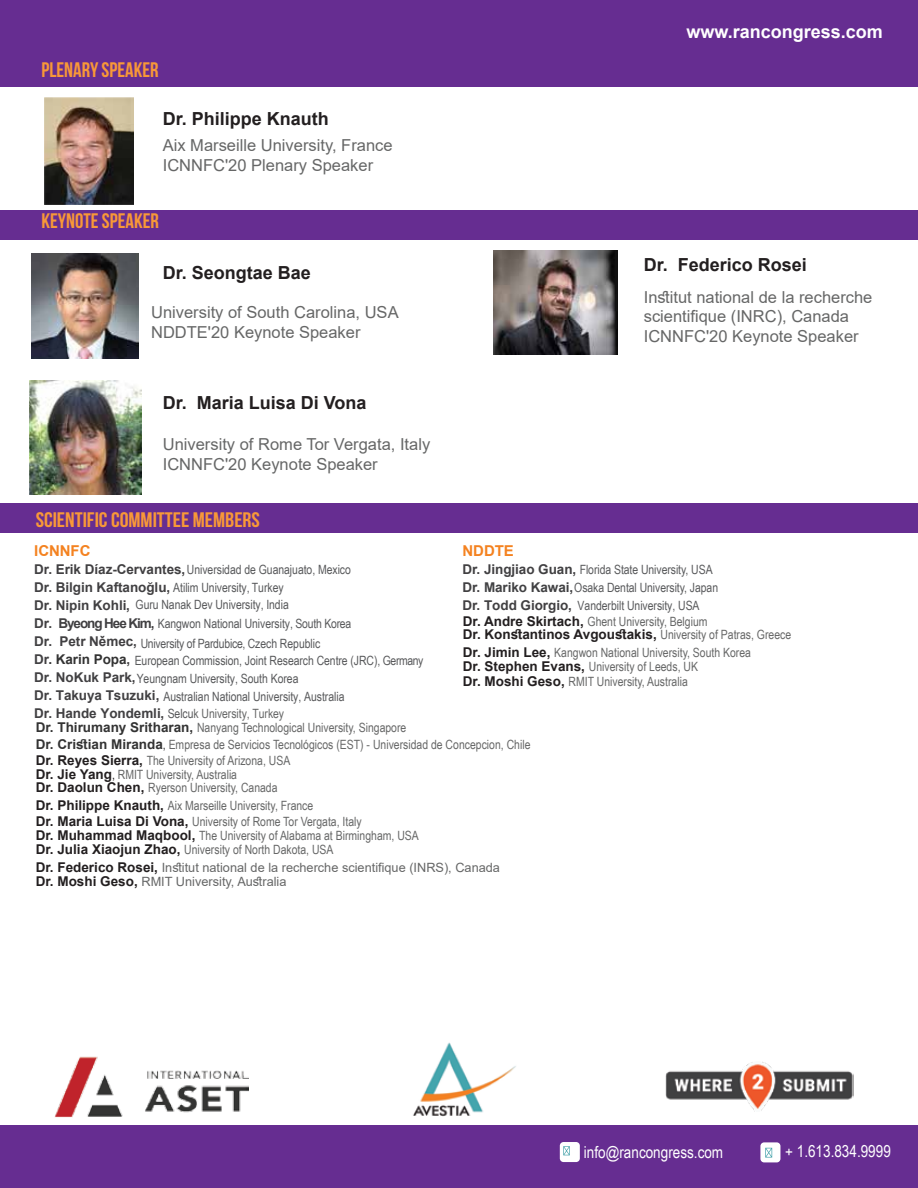
<style>
.page{position:relative;width:918px;height:1188px;background:#fff}
.page>*{position:absolute;margin:0;border:0;box-sizing:border-box;transform-origin:0 0}
.t1{font:700 21px "Bebas Neue";color:#f89838}
.t2{font:700 21px "Bebas Neue";color:#f89838;scale:1.07 1}
.t3{font:700 18px "Arial";color:#231f20}
.t4{font:700 18px "Arial";color:#fff}
.t5{font:16.5px/19.8px "Arial";color:#666767}
.t6{font:16.5px "Arial Narrow";color:#fff}
.t7{font:700 15px "Arial";letter-spacing:-.005em;color:#f48220}
.t8{font:700 13.5px "Arial";color:#231f20}
.t9{font:12.75px/16.4px "Arial Narrow";color:#666767}
.t10{font:12.75px/17.7px "Arial Narrow";letter-spacing:-.005em;color:#58595b}
.t11{font:12.75px "Arial";color:#666767}
.s1{font-family:"Arial";font-weight:700;font-size:13.5px;color:#414042}
.s2{font-family:"Arial";font-weight:700;font-size:13.5px;color:#333}
.s3{color:#666767}
.s4{font-family:"Arial";font-weight:700;font-size:13.5px;color:#414143}
.s5{color:#595a5c}
.s6{font-family:"Arial";font-weight:700;font-size:13.5px;color:#231f20}
.s7{font-family:"Arial Narrow";font-weight:400;font-size:12.75px;color:#666767}
.s8{color:#333}
.s9{color:#231f20}
.s10{font-weight:700;font-size:13.5px;color:#231f20}
</style>
<div class="page">
<div style="left:0;top:1125px;width:918px;height:63px;background:#662d91"></div>
<div style="left:560px;top:1142px;width:20px;height:20px;background:#fff;border-radius:4px"></div>
<svg style="left:563px;top:1146px;width:7px;height:9px"></svg>
<div style="left:760px;top:1142px;width:20px;height:20px;background:#fff;border-radius:4px"></div>
<svg style="left:765px;top:1148px;width:7px;height:10px"></svg>
<div style="left:0;top:503px;width:918px;height:30px;background:#662d91"></div>
<div style="left:0;top:57px;width:918px;height:30px;background:#662d91"></div>
<div style="left:0;top:210px;width:918px;height:29px;background:#662d91"></div>
<img style="left:54px;top:1056px;width:195px;height:61px">
<img style="left:665px;top:1062px;width:188px;height:49px">
<img style="left:413px;top:1042px;width:103px;height:75px">
<img style="left:45px;top:97px;width:89px;height:107px">
<div style="left:0;top:0;width:918px;height:63px;background:#662d91"></div>
<img style="left:32px;top:253px;width:107px;height:106px">
<img style="left:29px;top:380px;width:112px;height:115px">
<img style="left:494px;top:251px;width:123px;height:103px">
<h1 class="t1" style="left:41px;top:58px;width:119px">PLENARY SPEAKER</h1>
<h2 class="t3" style="left:163px;top:106px;width:168px">Dr. Philippe Knauth</h2>
<p class="t5" style="left:163px;top:136px;width:231px">Aix Marseille University, France<br>ICNNFC'20 Plenary Speaker</p>
<h1 class="t1" style="left:41px;top:210px;width:119px">KEYNOTE SPEAKER</h1>
<h2 class="t3" style="left:163px;top:260px;width:150px">Dr. Seongtae Bae</h2>
<p class="t5" style="left:151px;top:302px;width:249px">University of South Carolina, USA<br>NDDTE'20 Keynote Speaker</p>
<h2 class="t3" style="left:163px;top:390px;width:205px">Dr. Maria Luisa Di Vona</h2>
<p class="t5" style="left:163px;top:434px;width:269px">University of Rome Tor Vergata, Italy<br>ICNNFC'20 Keynote Speaker</p>
<h1 class="t2" style="left:36px;top:509px;width:211px">SCIENTIFIC COMMITTEE MEMBERS</h1>
<h2 class="t4" style="left:686px;top:19px;width:198px">www.rancongress.com</h2>
<h2 class="t3" style="left:644px;top:252px;width:165px">Dr. Federico Rosei</h2>
<p class="t5" style="left:644px;top:287px;width:230px">Institut national de la recherche scientifique (INRC), Canada<br>ICNNFC'20 Keynote Speaker</p>
<p class="t7" style="left:34px;top:540px;width:58px">ICNNFC</p>
<p class="t10" style="left:34px;top:560px;width:318px"><span class="s1">Dr. Erik Díaz-Cervantes,</span>Universidad de Guanajuato, Mexico<br><span class="s1">Dr. Bilgin Kaftanoğlu,</span> Atilim University, Turkey<br><span class="s1">Dr. Nipin Kohli,</span> Guru Nanak Dev University, India</p>
<p class="t10" style="left:34px;top:613px;width:319px;line-height:20px"><span class="s1">Dr. Byeong Hee Kim,</span> Kangwon National University, South Korea<br><sup>Dr.</sup> <sup>Petr</sup> <sup>Němec,</sup> University of Pardubice, Czech Republic</p>
<p class="t10" style="left:34px;top:651px;width:391px"><span class="s1">Dr</span><span class="s2">. Karin Popa</span><span class="s1">,</span> European Commission, Joint Research Centre (JRC), Germany <span class="s1">Dr. NoKuk Park,</span>Yeungnam University, South Korea<br><span class="s1">Dr. Takuya Tsuzuki,</span> Australian National University, Australia<br><span class="s1">Dr. Hande Yondemli,</span> Selcu<span class="s3">k University, Turkey</span></p>
<p class="t7" style="left:462px;top:540px;width:53px">NDDTE</p>
<p class="t10" style="left:462px;top:560px;width:257px"><span class="s1">Dr. Jingjiao Guan,</span> Florida State University, USA<br><span class="s1">Dr.</span> <span class="s4">Mariko Kawai,</span><span class="s5">Osaka Dental University, Japan<br></span><span class="s1">Dr. Todd Giorgio,</span> Vanderbilt University, USA</p>
<p class="t9" style="left:463px;top:613px;width:246px"><span class="s6">Dr. Andre Skirtach,</span> Ghent University, Belgium</p>
<p class="t8" style="left:463px;top:625px;width:330px">Dr. Konstantinos Avgoustakis, <span class="s7">University of Patras, Greece</span></p>
<p class="t9" style="left:463px;top:643px;width:290px"><span class="s6">Dr. Jimin Lee,</span> Kangwon National University, South Korea</p>
<p class="t9" style="left:463px;top:658px;width:237px"><span class="s6">Dr. Stephen Evans,</span> University of Leeds, UK</p>
<p class="t9" style="left:463px;top:673px;width:227px"><span class="s6">Dr. Moshi Geso,</span> RMIT University, Australia</p>
<p class="t9" style="left:36px;top:719px;width:496px"><span class="s2">Dr. Thirumany Sritharan,</span> Nanyang Technological University, Singapore<br><span class="s2">Dr. Cristian Miranda</span><span class="s8">,</span> Empresa de Servicios Tecnológicos (EST) - Universidad de Concepcion, Chile<br><span class="s6">Dr. Reyes Sierra,</span> The University of Arizona, USA</p>
<p class="t9" style="left:36px;top:767px;width:243px;line-height:13.6px"><span class="s6">Dr. Jie Yang</span><span class="s9">,</span> RMIT University, Australia<br><span class="s6">Dr. Daolun Chen,</span> Ryerson University, Canada</p>
<p class="t9" style="left:36px;top:797px;width:279px"><span class="s6">Dr. Philippe Knauth,</span> Aix Marseille University, France</p>
<p class="t9" style="left:36px;top:814px;width:385px;line-height:14.1px"><span class="s6">Dr. Maria Luisa Di Vona,</span> University of Rome Tor Vergata, Italy<br><span class="s6">Dr. Muhammad Maqbool,</span> The University of Alabama at Birmingham, USA</p>
<p class="t9" style="left:36px;top:841px;width:299px"><span class="s6">Dr. Julia Xiaojun Zhao,</span> University of North Dakota, USA</p>
<p class="t11" style="left:36px;top:858px;width:466px"><span class="s10">Dr. Federico Rosei,</span> Institut national de la recherche scientifique (INRS), Canada</p>
<p class="t11" style="left:36px;top:872px;width:252px"><span class="s10">Dr. Moshi Geso,</span> RMIT University, Australia</p>
<p class="t6" style="left:584px;top:1140px;width:141px">info@rancongress.com</p>
<p class="t6" style="left:785px;top:1139px;width:107px">+ 1.613.834.9999</p>
</div>
